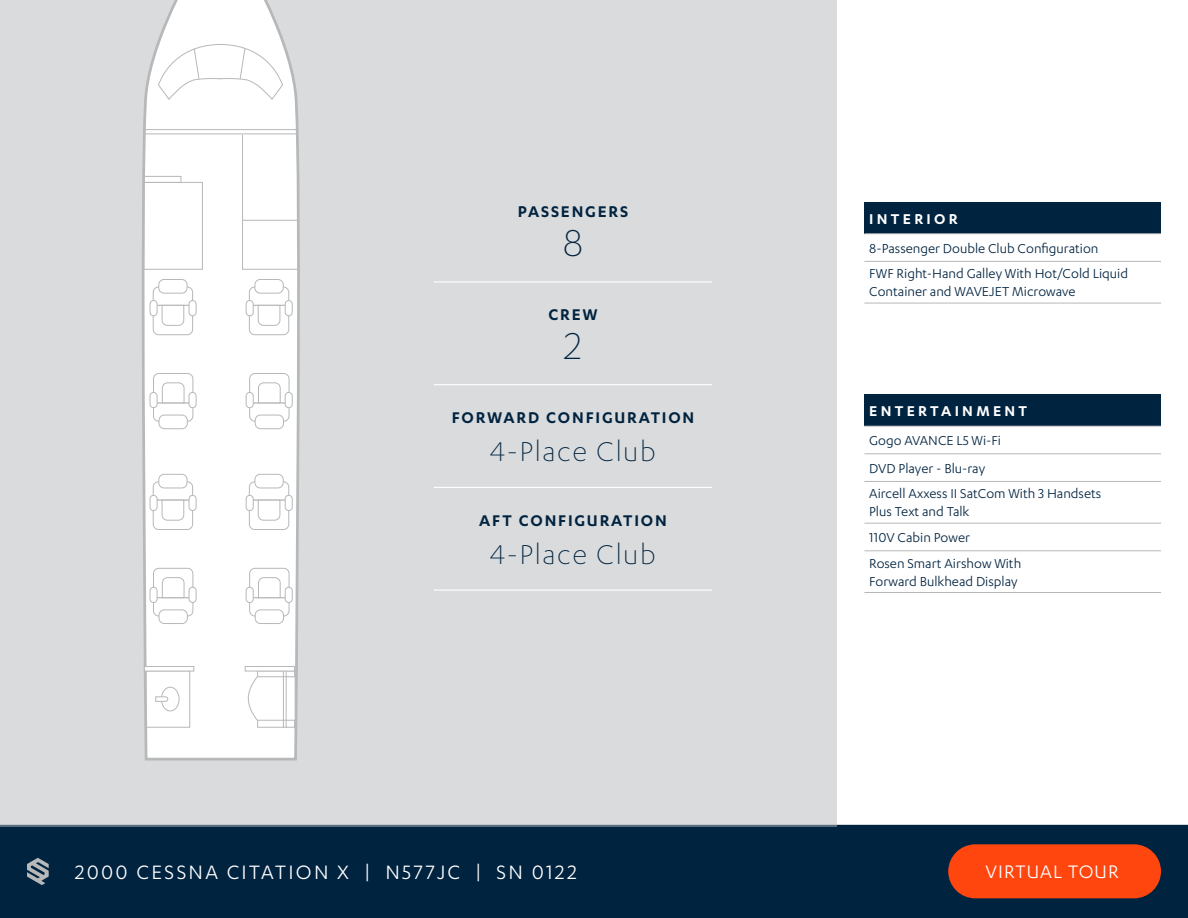
<style>
.page{position:relative;width:1188px;height:918px;background:#fff}
.page>*{position:absolute;margin:0;border:0;box-sizing:border-box;transform-origin:0 0}
.t1{font:300 43.5px "Karbon";color:#002340}
.t2{font:300 31.5px "Karbon";letter-spacing:.05em;color:#002340}
.t3{font:22.5px "Karbon";letter-spacing:.1em;color:#fff}
.t4{font:21px "Karbon";letter-spacing:.05em;color:#fff}
.t5{font:600 18px "Karbon";letter-spacing:.1em;color:#002340}
.t6{font:600 16.5px "Karbon";letter-spacing:.2em;color:#fff}
.t7{font:15px/18px "Karbon";color:#002340}
</style>
<div class="page">
<div style="left:0;top:825px;width:1188px;height:93px;background:#002340"></div>
<div style="left:948px;top:844px;width:213px;height:54px;background:#ff460f;border-radius:27px"></div>
<svg style="left:27px;top:858px;width:22px;height:27px"></svg>
<div style="left:0;top:0;width:837px;height:826px;background:#dadbdc"></div>
<svg style="left:142px;top:0;width:158px;height:761px;background:#f9f9f9"></svg>
<svg style="left:158px;top:44px;width:125px;height:57px;background:#fbfbfb"></svg>
<hr style="left:144px;top:129px;width:152px;height:1px;background:#b6b8b9">
<hr style="left:144px;top:134px;width:152px;height:1px;background:#b6b8b9">
<svg style="left:242px;top:134px;width:57px;height:136px;background:#f9fafa"></svg>
<div style="left:143px;top:176px;width:38px;height:7px;border:1px solid #b6b8b9"></div>
<div style="left:143px;top:182px;width:60px;height:88px;border:1px solid #b6b8b9"></div>
<hr style="left:243px;top:220px;width:56px;height:1px;background:#b6b8b9">
<div style="left:255px;top:279px;width:28px;height:14px;background:#fff;border-radius:5px"></div>
<div style="left:255px;top:279px;width:29px;height:14px;border:1px solid #b6b8b9;border-radius:5px"></div>
<svg style="left:249px;top:286px;width:40px;height:49px"></svg>
<div style="left:285px;top:301px;width:7px;height:15px;background:#fff;border-radius:4px"></div>
<div style="left:285px;top:300px;width:8px;height:16px;border:1px solid #b6b8b9;border-radius:4px"></div>
<div style="left:246px;top:301px;width:7px;height:15px;background:#fff;border-radius:4px"></div>
<div style="left:246px;top:300px;width:8px;height:16px;border:1px solid #b6b8b9;border-radius:4px"></div>
<div style="left:255px;top:474px;width:28px;height:14px;background:#fff;border-radius:5px"></div>
<div style="left:255px;top:474px;width:29px;height:14px;border:1px solid #b6b8b9;border-radius:5px"></div>
<svg style="left:249px;top:481px;width:40px;height:49px"></svg>
<div style="left:285px;top:495px;width:7px;height:16px;background:#fff;border-radius:4px"></div>
<div style="left:285px;top:495px;width:8px;height:16px;border:1px solid #b6b8b9;border-radius:4px"></div>
<div style="left:246px;top:495px;width:7px;height:16px;background:#fff;border-radius:4px"></div>
<div style="left:246px;top:495px;width:8px;height:16px;border:1px solid #b6b8b9;border-radius:4px"></div>
<div style="left:159px;top:415px;width:28px;height:14px;background:#fff;border-radius:5px"></div>
<div style="left:159px;top:415px;width:29px;height:14px;border:1px solid #b6b8b9;border-radius:5px"></div>
<svg style="left:153px;top:373px;width:40px;height:49px"></svg>
<div style="left:150px;top:392px;width:7px;height:16px;background:#fff;border-radius:4px"></div>
<div style="left:150px;top:392px;width:7px;height:16px;border:1px solid #b6b8b9;border-radius:4px"></div>
<div style="left:189px;top:392px;width:7px;height:16px;background:#fff;border-radius:4px"></div>
<div style="left:189px;top:392px;width:7px;height:16px;border:1px solid #b6b8b9;border-radius:4px"></div>
<div style="left:159px;top:610px;width:28px;height:14px;background:#fff;border-radius:5px"></div>
<div style="left:159px;top:610px;width:29px;height:14px;border:1px solid #b6b8b9;border-radius:5px"></div>
<svg style="left:153px;top:568px;width:40px;height:49px"></svg>
<div style="left:150px;top:587px;width:7px;height:16px;background:#fff;border-radius:4px"></div>
<div style="left:150px;top:587px;width:7px;height:16px;border:1px solid #b6b8b9;border-radius:4px"></div>
<div style="left:189px;top:587px;width:7px;height:16px;background:#fff;border-radius:4px"></div>
<div style="left:189px;top:587px;width:7px;height:16px;border:1px solid #b6b8b9;border-radius:4px"></div>
<div style="left:159px;top:279px;width:28px;height:14px;background:#fff;border-radius:5px"></div>
<div style="left:158px;top:279px;width:29px;height:14px;border:1px solid #b6b8b9;border-radius:5px"></div>
<svg style="left:153px;top:286px;width:40px;height:49px"></svg>
<div style="left:189px;top:301px;width:7px;height:15px;background:#fff;border-radius:4px"></div>
<div style="left:189px;top:300px;width:7px;height:16px;border:1px solid #b6b8b9;border-radius:4px"></div>
<div style="left:150px;top:301px;width:7px;height:15px;background:#fff;border-radius:4px"></div>
<div style="left:150px;top:300px;width:7px;height:16px;border:1px solid #b6b8b9;border-radius:4px"></div>
<div style="left:159px;top:474px;width:28px;height:14px;background:#fff;border-radius:5px"></div>
<div style="left:158px;top:474px;width:29px;height:14px;border:1px solid #b6b8b9;border-radius:5px"></div>
<svg style="left:153px;top:481px;width:40px;height:49px"></svg>
<div style="left:189px;top:495px;width:7px;height:16px;background:#fff;border-radius:4px"></div>
<div style="left:189px;top:495px;width:7px;height:16px;border:1px solid #b6b8b9;border-radius:4px"></div>
<div style="left:150px;top:495px;width:7px;height:16px;background:#fff;border-radius:4px"></div>
<div style="left:150px;top:495px;width:7px;height:16px;border:1px solid #b6b8b9;border-radius:4px"></div>
<div style="left:255px;top:415px;width:29px;height:14px;background:#fff;border-radius:5px"></div>
<div style="left:255px;top:415px;width:29px;height:14px;border:1px solid #b6b8b9;border-radius:5px"></div>
<svg style="left:249px;top:373px;width:41px;height:49px"></svg>
<div style="left:246px;top:392px;width:7px;height:16px;background:#fff;border-radius:4px"></div>
<div style="left:246px;top:392px;width:8px;height:16px;border:1px solid #b6b8b9;border-radius:4px"></div>
<div style="left:285px;top:392px;width:7px;height:16px;background:#fff;border-radius:4px"></div>
<div style="left:285px;top:392px;width:8px;height:16px;border:1px solid #b6b8b9;border-radius:4px"></div>
<div style="left:255px;top:610px;width:29px;height:14px;background:#fff;border-radius:5px"></div>
<div style="left:255px;top:610px;width:29px;height:14px;border:1px solid #b6b8b9;border-radius:5px"></div>
<svg style="left:249px;top:568px;width:41px;height:49px"></svg>
<div style="left:246px;top:587px;width:7px;height:16px;background:#fff;border-radius:4px"></div>
<div style="left:246px;top:587px;width:8px;height:16px;border:1px solid #b6b8b9;border-radius:4px"></div>
<div style="left:285px;top:587px;width:7px;height:16px;background:#fff;border-radius:4px"></div>
<div style="left:285px;top:587px;width:8px;height:16px;border:1px solid #b6b8b9;border-radius:4px"></div>
<div style="left:146px;top:671px;width:44px;height:57px;border:1px solid #b6b8b9"></div>
<div style="left:257px;top:671px;width:38px;height:57px;border:1px solid #b6b8b9"></div>
<svg style="left:144px;top:666px;width:50px;height:5px"></svg>
<div style="left:161px;top:687px;width:18px;height:24px;border:1px solid #b6b8b9;border-radius:50%"></div>
<svg style="left:155px;top:696px;width:13px;height:6px"></svg>
<svg style="left:245px;top:666px;width:50px;height:5px"></svg>
<svg style="left:248px;top:676px;width:48px;height:45px;background:#f7f8f8"></svg>
<hr style="left:286px;top:672px;width:1px;height:56px;background:#b6b8b9">
<hr style="left:283px;top:672px;width:1px;height:56px;background:#b6b8b9">
<div style="left:864px;top:202px;width:297px;height:32px;background:#002340"></div>
<hr style="left:864px;top:233px;width:297px;height:1px;background:#b6b8b9">
<hr style="left:864px;top:261px;width:297px;height:1px;background:#b6b8b9">
<hr style="left:864px;top:303px;width:297px;height:1px;background:#b6b8b9">
<div style="left:864px;top:395px;width:297px;height:31px;background:#002340"></div>
<hr style="left:864px;top:426px;width:297px;height:1px;background:#b6b8b9">
<hr style="left:864px;top:453px;width:297px;height:1px;background:#b6b8b9">
<hr style="left:864px;top:481px;width:297px;height:1px;background:#b6b8b9">
<hr style="left:864px;top:523px;width:297px;height:1px;background:#b6b8b9">
<hr style="left:864px;top:550px;width:297px;height:1px;background:#b6b8b9">
<hr style="left:864px;top:592px;width:297px;height:1px;background:#b6b8b9">
<hr style="left:434px;top:281px;width:278px;height:2px;background:#fff">
<hr style="left:434px;top:384px;width:278px;height:1px;background:#fff">
<hr style="left:434px;top:487px;width:278px;height:1px;background:#fff">
<hr style="left:434px;top:590px;width:278px;height:1px;background:#fff">
<p class="t5" style="left:518px;top:202px;width:112px">PASSENGERS</p>
<p class="t1" style="left:563px;top:219px;width:23px">8</p>
<p class="t5" style="left:548px;top:304px;width:51px">CREW</p>
<p class="t1" style="left:564px;top:322px;width:19px">2</p>
<p class="t5" style="left:452px;top:408px;width:244px">FORWARD CONFIGURATION</p>
<p class="t2" style="left:490px;top:434px;width:167px">4-Place Club</p>
<p class="t5" style="left:479px;top:510px;width:189px">AFT CONFIGURATION</p>
<p class="t2" style="left:490px;top:537px;width:167px">4-Place Club</p>
<p class="t6" style="left:869px;top:209px;width:90px">INTERIOR</p>
<p class="t7" style="left:869px;top:239px;width:231px">8-Passenger Double Club Configuration</p>
<p class="t7" style="left:869px;top:264px;width:260px">FWF Right-Hand Galley With Hot/Cold Liquid<br>Container and WAVEJET Microwave</p>
<p class="t6" style="left:869px;top:402px;width:159px">ENTERTAINMENT</p>
<p class="t7" style="left:869px;top:431px;width:133px">Gogo AVANCE L5 Wi-Fi</p>
<p class="t7" style="left:869px;top:459px;width:117px">DVD Player - Blu-ray</p>
<p class="t7" style="left:869px;top:484px;width:234px">Aircell Axxess II SatCom With 3 Handsets<br>Plus Text and Talk</p>
<p class="t7" style="left:869px;top:528px;width:102px">110V Cabin Power</p>
<p class="t7" style="left:869px;top:554px;width:154px">Rosen Smart Airshow With<br>Forward Bulkhead Display</p>
<h3 class="t3" style="left:75px;top:860px;width:503px">2000 CESSNA CITATION X | N577JC | SN 0122</h3>
<h3 class="t4" style="left:986px;top:861px;width:134px">VIRTUAL TOUR</h3>
</div>
